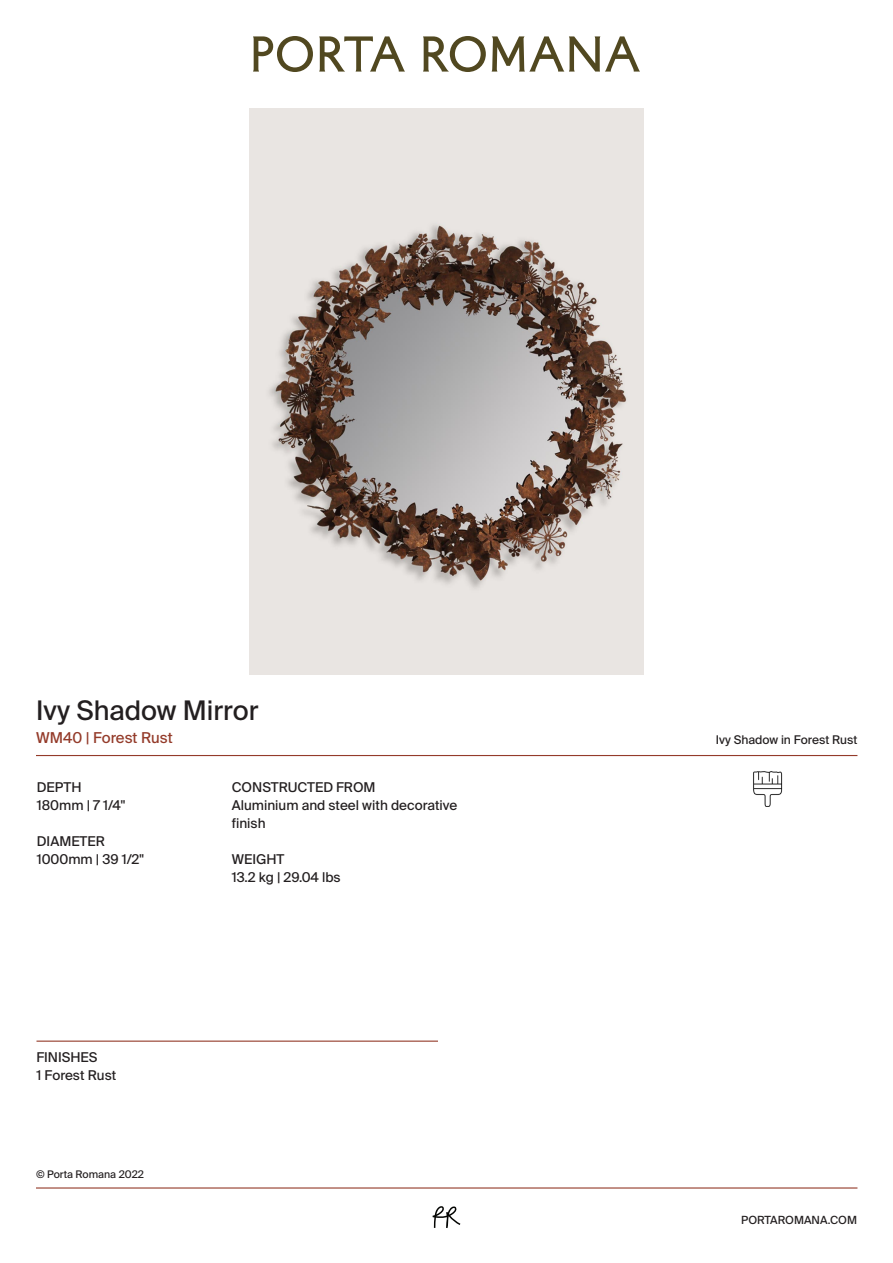
<style>
.page{position:relative;width:893px;height:1263px;background:#fff}
.page>*{position:absolute;margin:0;border:0;box-sizing:border-box;transform-origin:0 0}
.t1{font:27px "Suisse Intl";color:#231f20}
.t2{font:15px "Suisse Intl";color:#943b2a}
.t3{font:13.5px/18px "Suisse Intl";color:#231f20}
.t4{font:12px "Suisse Intl";color:#231f20}
.t5{font:11.25px "Suisse Intl";color:#231f20}
.t6{font:10.5px "Suisse Intl";color:#231f20}
</style>
<div class="page">
<hr style="left:36px;top:755px;width:821px;height:1px;background:#943b2a">
<img style="left:250px;top:108px;width:393px;height:566px">
<svg style="left:253px;top:36px;width:60px;height:36px"></svg>
<svg style="left:319px;top:36px;width:86px;height:36px"></svg>
<svg style="left:423px;top:36px;width:63px;height:36px"></svg>
<svg style="left:492px;top:36px;width:148px;height:36px"></svg>
<hr style="left:36px;top:1040px;width:402px;height:2px;background:#943b2a">
<svg style="left:433px;top:1206px;width:27px;height:22px"></svg>
<hr style="left:36px;top:1187px;width:821px;height:1px;background:#943b2a">
<img style="left:753px;top:772px;width:30px;height:35px">
<h1 class="t1" style="left:36px;top:695px;width:224px">Ivy Shadow Mirror</h1>
<p class="t2" style="left:36px;top:729px;width:138px">WM40 | Forest Rust</p>
<p class="t4" style="left:716px;top:733px;width:143px">Ivy Shadow in Forest Rust</p>
<p class="t3" style="left:37px;top:778px;width:90px">DEPTH<br>180mm | 7 1/4"</p>
<p class="t3" style="left:37px;top:832px;width:109px">DIAMETER<br>1000mm | 39 1/2"</p>
<p class="t3" style="left:36px;top:1048px;width:81px">FINISHES<br>1 Forest Rust</p>
<p class="t6" style="left:36px;top:1168px;width:109px">© Porta Romana 2022</p>
<p class="t3" style="left:232px;top:778px;width:227px">CONSTRUCTED FROM<br>Aluminium and steel with decorative finish</p>
<p class="t3" style="left:232px;top:850px;width:110px">WEIGHT<br>13.2 kg | 29.04 lbs</p>
<p class="t5" style="left:741px;top:1213px;width:117px">PORTAROMANA.COM</p>
</div>
